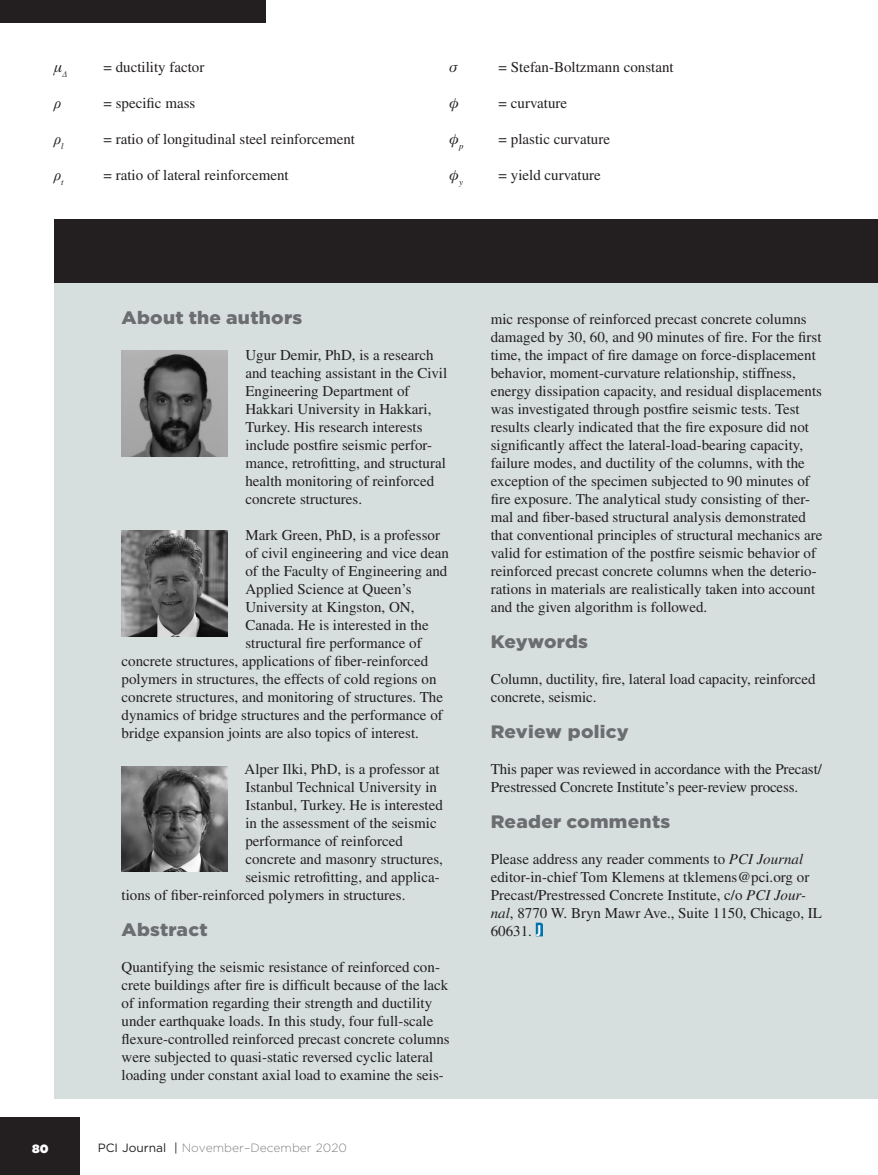
<style>
.page{position:relative;width:878px;height:1175px;background:#fff}
.page>*{position:absolute;margin:0;border:0;box-sizing:border-box;transform-origin:0 0}
.Subhead{font:900 18px "Gotham";letter-spacing:.015em;color:#6c6d70;scale:1.06 1}
.Body{font:900 18px "Gotham";letter-spacing:.015em;color:#6c6d70;scale:1.06 1}
.Body-2{font:15px/18px "Times LT Std";color:#231f20}
.Notation{font:15px "Times LT Std";color:#231f20}
.Notation-2{font:15px "Times Ten Greek Inclined";color:#231f20}
.Notation-3{font:italic 15px "Times New Roman";color:#231f20}
.t1{font:300 12px "Gotham";color:#808285}
.t2{font:900 12px "Gotham";color:#fff}
.s1{font-weight:400;color:#231f20}
.s2{font-style:italic}
.s3{font-family:"Myriad Pro";font-weight:700;font-stretch:condensed;font-size:16.05px;color:#fff}
</style>
<div class="page">
<div style="left:0;top:1117px;width:80px;height:57px;background:#231f20"></div>
<div style="left:0;top:0;width:266px;height:23px;background:#231f20"></div>
<div style="left:54px;top:250px;width:824px;height:848px;background:#d7dfde"></div>
<img style="left:122px;top:350px;width:105px;height:106px">
<img style="left:122px;top:530px;width:105px;height:106px">
<img style="left:122px;top:766px;width:105px;height:106px">
<svg style="left:536px;top:922px;width:7px;height:14px"></svg>
<div style="left:54px;top:219px;width:824px;height:63px;background:#231f20"></div>
<p class="Notation-2" style="left:54px;top:58px;width:15px">µ<sub>Δ</sub></p>
<p class="Notation" style="left:103px;top:59px;width:102px">= ductility factor</p>
<p class="Notation-3" style="left:54px;top:93px;width:9px">ρ</p>
<p class="Notation" style="left:103px;top:95px;width:93px">= specific mass</p>
<p class="Notation-3" style="left:54px;top:129px;width:11px">ρ<sub>l</sub></p>
<p class="Notation" style="left:104px;top:131px;width:253px">= ratio of longitudinal steel reinforcement</p>
<p class="Notation-3" style="left:54px;top:165px;width:11px">ρ<sub>t</sub></p>
<p class="Notation" style="left:104px;top:167px;width:187px">= ratio of lateral reinforcement</p>
<p class="Notation-2" style="left:449px;top:58px;width:10px">σ</p>
<p class="Notation" style="left:498px;top:59px;width:176px">= Stefan-Boltzmann constant</p>
<p class="Notation-2" style="left:449px;top:94px;width:12px">φ</p>
<p class="Notation" style="left:498px;top:95px;width:70px">= curvature</p>
<p class="Notation-2" style="left:449px;top:130px;width:16px">φ<sub>p</sub></p>
<p class="Notation" style="left:498px;top:131px;width:113px">= plastic curvature</p>
<p class="Notation-2" style="left:449px;top:166px;width:15px">φ<sub>y</sub></p>
<p class="Notation" style="left:498px;top:167px;width:104px">= yield curvature</p>
<p class="Subhead" style="left:122px;top:305px;width:172px">About the authors</p>
<p class="Body-2" style="left:245px;top:346px;width:203px">Ugur Demir, PhD, is a research and teaching assistant in the Civil<br>Engineering Department of<br>Hakkari University in Hakkari,<br>Turkey. His research interests include postfire seismic perfor&shy;mance, retrofitting, and structural health monitoring of reinforced concrete structures.</p>
<p class="Body-2" style="left:245px;top:526px;width:196px">Mark Green, PhD, is a professor</p>
<p class="Body-2" style="left:245px;top:544px;width:205px">of civil engineering and vice dean</p>
<p class="Body-2" style="left:245px;top:562px;width:203px">of the Faculty of Engineering and</p>
<p class="Body-2" style="left:245px;top:580px;width:168px">Applied Science at Queen’s</p>
<p class="Body-2" style="left:245px;top:598px;width:170px">University at Kingston, ON,</p>
<p class="Body-2" style="left:245px;top:616px;width:185px">Canada. He is interested in the</p>
<p class="Body-2" style="left:245px;top:634px;width:178px">structural fire performance of</p>
<p class="Body-2" style="left:122px;top:652px;width:308px">concrete structures, applications of fiber-reinforced</p>
<p class="Body-2" style="left:122px;top:670px;width:316px">polymers in structures, the effects of cold regions on</p>
<p class="Body-2" style="left:122px;top:688px;width:323px">concrete structures, and monitoring of structures. The</p>
<p class="Body-2" style="left:122px;top:706px;width:323px">dynamics of bridge structures and the performance of</p>
<p class="Body-2" style="left:122px;top:724px;width:299px">bridge expansion joints are also topics of interest.</p>
<p class="Body-2" style="left:244px;top:760px;width:196px">Alper Ilki, PhD, is a professor at</p>
<p class="Body-2" style="left:245px;top:778px;width:193px">Istanbul Technical University in</p>
<p class="Body-2" style="left:245px;top:796px;width:199px">Istanbul, Turkey. He is interested</p>
<p class="Body-2" style="left:245px;top:814px;width:193px">in the assessment of the seismic</p>
<p class="Body-2" style="left:245px;top:832px;width:159px">performance of reinforced</p>
<p class="Body-2" style="left:245px;top:850px;width:199px">concrete and masonry structures,</p>
<p class="Body-2" style="left:245px;top:868px;width:196px">seismic retrofitting, and applica-</p>
<p class="Body-2" style="left:122px;top:886px;width:285px">tions of fiber-reinforced polymers in structures.</p>
<p class="Subhead" style="left:122px;top:917px;width:83px">Abstract</p>
<p class="Body-2" style="left:122px;top:958px;width:330px">Quantifying the seismic resistance of reinforced con&shy;crete buildings after fire is difficult because of the lack of information regarding their strength and ductility under earthquake loads. In this study, four full-scale flexure-controlled reinforced precast concrete columns were subjected to quasi-static reversed cyclic lateral loading under constant axial load to examine the seis-</p>
<p class="t2" style="left:32px;top:1139px;width:18px">80</p>
<p class="t1" style="left:98px;top:1140px;width:251px"><span class="s1">PCI Journal</span> <span class="s1">|</span> November–December 2020</p>
<p class="Body-2" style="left:490px;top:310px;width:333px">mic response of reinforced precast concrete columns damaged by 30, 60, and 90 minutes of fire. For the first time, the impact of fire damage on force-displacement behavior, moment-curvature relationship, stiffness, energy dissipation capacity, and residual displacements was investigated through postfire seismic tests. Test results clearly indicated that the fire exposure did not significantly affect the lateral-load-bearing capacity, failure modes, and ductility of the columns, with the exception of the specimen subjected to 90 minutes of fire exposure. The analytical study consisting of ther&shy;mal and fiber-based structural analysis demonstrated that conventional principles of structural mechanics are valid for estimation of the postfire seismic behavior of reinforced precast concrete columns when the deterio&shy;rations in materials are realistically taken into account and the given algorithm is followed.</p>
<p class="Subhead" style="left:490px;top:629px;width:93px">Keywords</p>
<p class="Body-2" style="left:490px;top:670px;width:326px">Column, ductility, fire, lateral load capacity, reinforced concrete, seismic.</p>
<p class="Body" style="left:490px;top:719px;width:132px">Review policy</p>
<p class="Body-2" style="left:490px;top:760px;width:332px">This paper was reviewed in accordance with the Precast/<br>Prestressed Concrete Institute’s peer-review process.</p>
<p class="Subhead" style="left:490px;top:809px;width:171px">Reader comments</p>
<p class="Body-2" style="left:490px;top:850px;width:333px">Please address any reader comments to <span class="s2">PCI Journal </span>editor-in-chief Tom Klemens at tklemens@pci.org or Precast/Prestressed Concrete Institute, c/o <span class="s2">PCI Jour&shy;nal</span>, 8770 W. Bryn Mawr Ave., Suite 1150, Chicago, IL 60631. <span class="s3">J</span></p>
</div>
